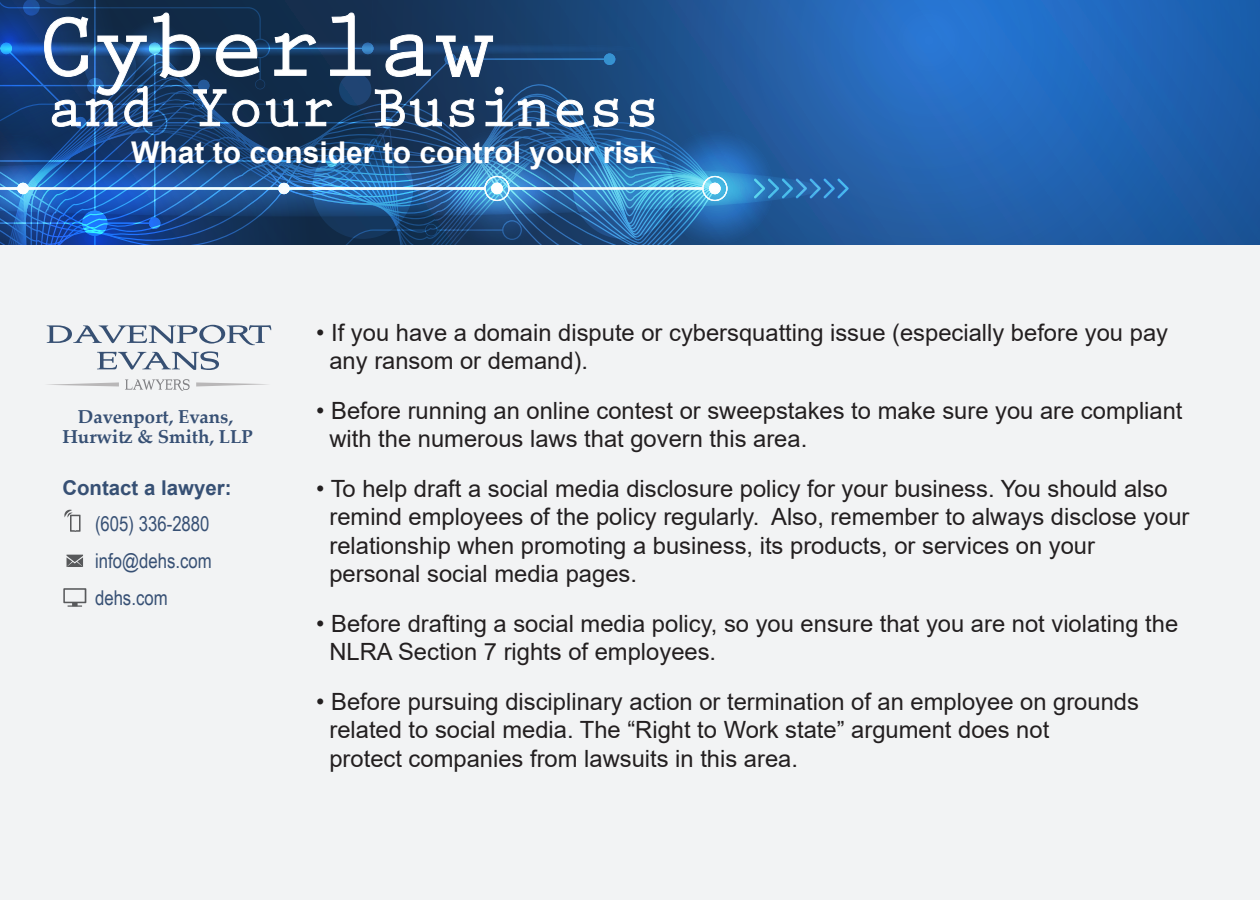
<style>
.page{position:relative;width:1260px;height:900px;background:#fff}
.page>*{position:absolute;margin:0;border:0;box-sizing:border-box;transform-origin:0 0}
.t1{font:700 95px "Prestige Elite Std";color:#fff}
.t2{font:700 60px "Prestige Elite Std";color:#fff}
.t3{font:700 30px "Arial";color:#fff}
.t4{font:23.75px/28.5px "Arial";color:#231f20}
.t5{font:20.5px/36.8px "Arial Narrow";color:#375074;text-align:justify}
.t6{font:700 20.5px "Arial";color:#375074}
.t7{font:700 18.75px/20.2px "Palatino Linotype";color:#375074;text-align:center}
</style>
<div class="page">
<svg style="left:727px;top:0;width:533px;height:245px;background:#2263b1"></svg>
<svg style="left:727px;top:160px;width:93px;height:57px;background:#296fb1"></svg>
<div style="left:0;top:245px;width:1260px;height:655px;background:#f2f3f4"></div>
<svg style="left:0;top:0;width:727px;height:245px;background:#265285"></svg>
<svg style="left:47px;top:325px;width:224px;height:20px"></svg>
<svg style="left:97px;top:351px;width:122px;height:19px"></svg>
<svg style="left:125px;top:379px;width:65px;height:12px"></svg>
<svg style="left:47px;top:382px;width:72px;height:4px"></svg>
<svg style="left:196px;top:382px;width:72px;height:4px"></svg>
<svg style="left:67px;top:555px;width:16px;height:12px"></svg>
<svg style="left:64px;top:509px;width:17px;height:23px"></svg>
<svg style="left:63px;top:588px;width:23px;height:19px"></svg>
<h1 class="t1" style="left:37px;top:-5px;width:457px">Cyberlaw</h1>
<h2 class="t2" style="left:48px;top:75px;width:614px">and Your Business</h2>
<p class="t3" style="left:131px;top:131px;width:527px">What to consider to control your risk</p>
<p class="t7" style="left:62px;top:406px;width:192px">Davenport, Evans,<br>Hurwitz &amp; Smith, LLP</p>
<p class="t6" style="left:62px;top:473px;width:171px">Contact a lawyer:</p>
<p class="t5" style="left:95px;top:505px;width:118px">(605) 336-2880 info@dehs.com dehs.com</p>
<p class="t4" style="left:329px;top:318px;width:840px;text-indent:-13px">• If you have a domain dispute or cybersquatting issue (especially before you pay any ransom or demand).</p>
<p class="t4" style="left:329px;top:396px;width:855px;text-indent:-13px">• Before running an online contest or sweepstakes to make sure you are compliant with the numerous laws that govern this area.</p>
<p class="t4" style="left:329px;top:474px;width:862px;text-indent:-13px">• To help draft a social media disclosure policy for your business. You should also remind employees of the policy regularly. Also, remember to always disclose your relationship when promoting a business, its products, or services on your personal social media pages.</p>
<p class="t4" style="left:329px;top:609px;width:850px;text-indent:-13px">• Before drafting a social media policy, so you ensure that you are not violating the<br>NLRA Section 7 rights of employees.</p>
<p class="t4" style="left:329px;top:687px;width:811px;text-indent:-13px">• Before pursuing disciplinary action or termination of an employee on grounds related to social media. The “Right to Work state” argument does not<br>protect companies from lawsuits in this area.</p>
</div>
